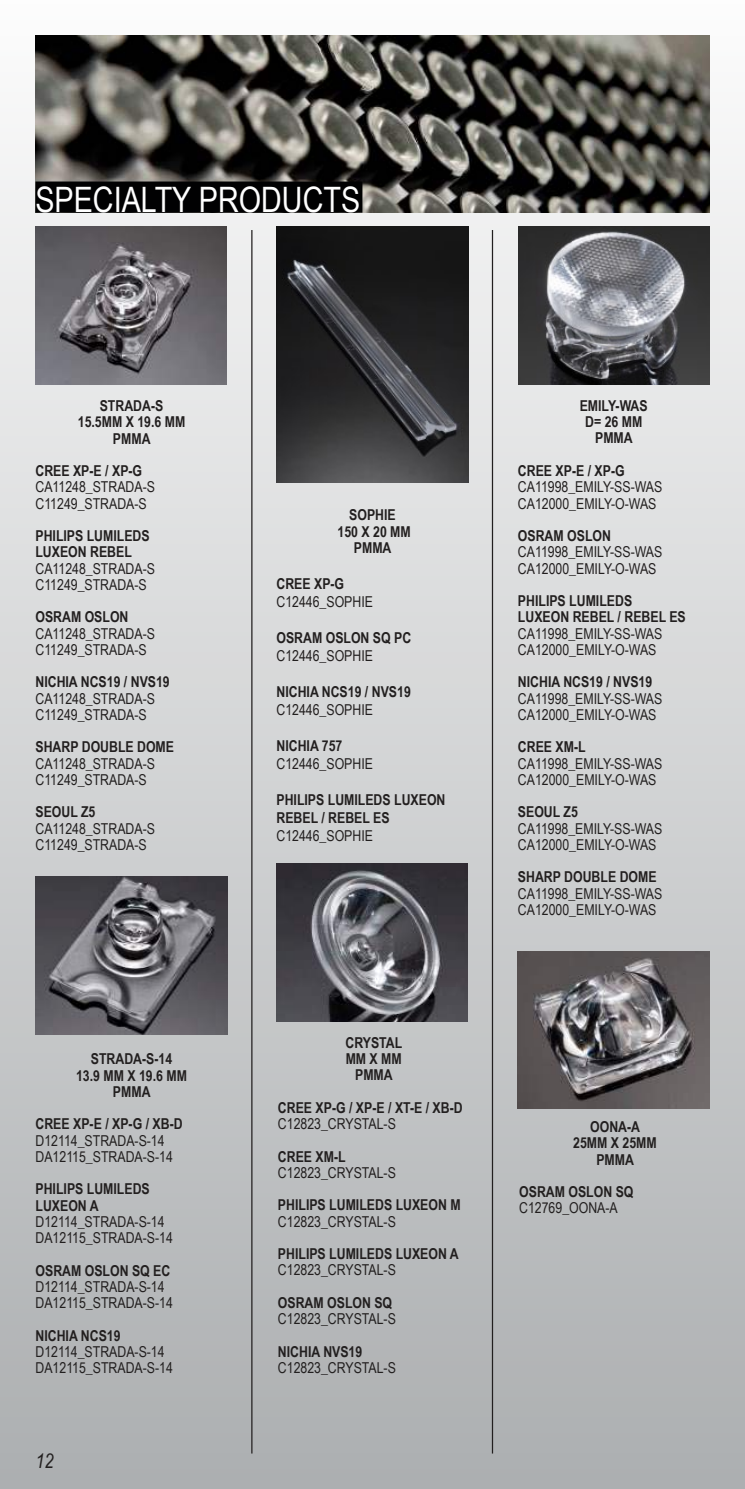
<style>
.page{position:relative;width:745px;height:1489px;background:#fff}
.page>*{position:absolute;margin:0;border:0;box-sizing:border-box;transform-origin:0 0}
.t1{font:35px "Arial Narrow";color:#fff}
.t2{font:italic 20px "Arial Narrow";color:#221f1f}
.t3{font:15px/16.2px "Arial Narrow";color:#221f1f}
.t4{font:700 15px/16.2px "Arial Narrow";color:#221f1f;text-align:center}
</style>
<div class="page">
<img style="left:0;top:35px;width:744px;height:1453px">
<img style="left:35px;top:227px;width:191px;height:157px">
<img style="left:35px;top:35px;width:674px;height:178px">
<div style="left:35px;top:181px;width:327px;height:32px;background:#010102;border:3px solid #010102"></div>
<img style="left:36px;top:876px;width:191px;height:158px">
<hr style="left:491px;top:230px;width:2px;height:1223px;background:#221f1f">
<hr style="left:251px;top:230px;width:1px;height:1223px;background:#221f1f">
<img style="left:276px;top:227px;width:191px;height:255px">
<img style="left:518px;top:227px;width:191px;height:157px">
<img style="left:276px;top:863px;width:191px;height:158px">
<img style="left:517px;top:951px;width:192px;height:157px">
<h1 class="t1" style="left:35px;top:186px;width:326px">SPECIALTY PRODUCTS</h1>
<p class="t4" style="left:78px;top:399px;width:109px">STRADA-S<br>15.5MM X 19.6 MM<br>PMMA</p>
<p class="t4" style="left:35px;top:464px;width:108px">CREE XP-E / XP-G</p>
<p class="t3" style="left:35px;top:480px;width:121px">CA11248_STRADA-S<br>C11249_STRADA-S</p>
<p class="t4" style="left:35px;top:529px;width:116px;text-align:left">PHILIPS LUMILEDS<br>LUXEON REBEL</p>
<p class="t3" style="left:35px;top:561px;width:121px">CA11248_STRADA-S<br>C11249_STRADA-S</p>
<p class="t4" style="left:35px;top:610px;width:94px">OSRAM OSLON</p>
<p class="t3" style="left:35px;top:626px;width:121px">CA11248_STRADA-S<br>C11249_STRADA-S</p>
<p class="t4" style="left:35px;top:675px;width:136px">NICHIA NCS19 / NVS19</p>
<p class="t3" style="left:35px;top:691px;width:121px">CA11248_STRADA-S<br>C11249_STRADA-S</p>
<p class="t4" style="left:35px;top:740px;width:140px">SHARP DOUBLE DOME</p>
<p class="t3" style="left:35px;top:756px;width:121px">CA11248_STRADA-S<br>C11249_STRADA-S</p>
<p class="t4" style="left:35px;top:805px;width:61px">SEOUL Z5</p>
<p class="t3" style="left:35px;top:821px;width:121px">CA11248_STRADA-S<br>C11249_STRADA-S</p>
<p class="t4" style="left:76px;top:1052px;width:112px">STRADA-S-14<br>13.9 MM X 19.6 MM<br>PMMA</p>
<p class="t4" style="left:35px;top:1117px;width:148px">CREE XP-E / XP-G / XB-D</p>
<p class="t3" style="left:35px;top:1133px;width:139px">D12114_STRADA-S-14<br>DA12115_STRADA-S-14</p>
<p class="t4" style="left:35px;top:1182px;width:116px;text-align:left">PHILIPS LUMILEDS<br>LUXEON A</p>
<p class="t3" style="left:35px;top:1214px;width:139px">D12114_STRADA-S-14<br>DA12115_STRADA-S-14</p>
<p class="t4" style="left:35px;top:1263px;width:136px">OSRAM OSLON SQ EC</p>
<p class="t3" style="left:35px;top:1279px;width:139px">D12114_STRADA-S-14<br>DA12115_STRADA-S-14</p>
<p class="t4" style="left:35px;top:1328px;width:86px">NICHIA NCS19</p>
<p class="t3" style="left:35px;top:1344px;width:139px">D12114_STRADA-S-14<br>DA12115_STRADA-S-14</p>
<h2 class="t2" style="left:35px;top:1449px;width:20px">12</h2>
<p class="t4" style="left:337px;top:508px;width:75px">SOPHIE<br>150 X 20 MM<br>PMMA</p>
<p class="t4" style="left:276px;top:577px;width:69px">CREE XP-G</p>
<p class="t3" style="left:276px;top:595px;width:98px">C12446_SOPHIE</p>
<p class="t4" style="left:276px;top:631px;width:136px">OSRAM OSLON SQ PC</p>
<p class="t3" style="left:276px;top:649px;width:98px">C12446_SOPHIE</p>
<p class="t4" style="left:276px;top:685px;width:136px">NICHIA NCS19 / NVS19</p>
<p class="t3" style="left:276px;top:703px;width:98px">C12446_SOPHIE</p>
<p class="t4" style="left:276px;top:739px;width:67px">NICHIA 757</p>
<p class="t3" style="left:276px;top:757px;width:98px">C12446_SOPHIE</p>
<p class="t4" style="left:276px;top:792px;width:170px;line-height:18px;text-align:left">PHILIPS LUMILEDS LUXEON<br>REBEL / REBEL ES</p>
<p class="t3" style="left:276px;top:829px;width:98px">C12446_SOPHIE</p>
<p class="t4" style="left:345px;top:1035px;width:58px">CRYSTAL<br>MM X MM<br>PMMA</p>
<p class="t4" style="left:278px;top:1100px;width:186px">CREE XP-G / XP-E / XT-E / XB-D</p>
<p class="t3" style="left:278px;top:1117px;width:119px">C12823_CRYSTAL-S</p>
<p class="t4" style="left:278px;top:1149px;width:69px">CREE XM-L</p>
<p class="t3" style="left:278px;top:1165px;width:119px">C12823_CRYSTAL-S</p>
<p class="t4" style="left:278px;top:1198px;width:184px">PHILIPS LUMILEDS LUXEON M</p>
<p class="t3" style="left:278px;top:1214px;width:119px">C12823_CRYSTAL-S</p>
<p class="t4" style="left:278px;top:1246px;width:182px">PHILIPS LUMILEDS LUXEON A</p>
<p class="t3" style="left:278px;top:1263px;width:119px">C12823_CRYSTAL-S</p>
<p class="t4" style="left:278px;top:1295px;width:116px">OSRAM OSLON SQ</p>
<p class="t3" style="left:278px;top:1311px;width:119px">C12823_CRYSTAL-S</p>
<p class="t4" style="left:278px;top:1344px;width:86px">NICHIA NVS19</p>
<p class="t3" style="left:278px;top:1360px;width:119px">C12823_CRYSTAL-S</p>
<p class="t4" style="left:579px;top:399px;width:69px">EMILY-WAS<br>D= 26 MM<br>PMMA</p>
<p class="t4" style="left:517px;top:464px;width:108px">CREE XP-E / XP-G</p>
<p class="t3" style="left:517px;top:480px;width:146px">CA11998_EMILY-SS-WAS<br>CA12000_EMILY-O-WAS</p>
<p class="t4" style="left:517px;top:529px;width:94px">OSRAM OSLON</p>
<p class="t3" style="left:517px;top:545px;width:146px">CA11998_EMILY-SS-WAS<br>CA12000_EMILY-O-WAS</p>
<p class="t4" style="left:517px;top:594px;width:169px;text-align:left">PHILIPS LUMILEDS<br>LUXEON REBEL / REBEL ES</p>
<p class="t3" style="left:517px;top:626px;width:146px">CA11998_EMILY-SS-WAS<br>CA12000_EMILY-O-WAS</p>
<p class="t4" style="left:517px;top:675px;width:136px">NICHIA NCS19 / NVS19</p>
<p class="t3" style="left:517px;top:691px;width:146px">CA11998_EMILY-SS-WAS<br>CA12000_EMILY-O-WAS</p>
<p class="t4" style="left:517px;top:740px;width:69px">CREE XM-L</p>
<p class="t3" style="left:517px;top:756px;width:146px">CA11998_EMILY-SS-WAS<br>CA12000_EMILY-O-WAS</p>
<p class="t4" style="left:517px;top:805px;width:61px">SEOUL Z5</p>
<p class="t3" style="left:517px;top:821px;width:146px">CA11998_EMILY-SS-WAS<br>CA12000_EMILY-O-WAS</p>
<p class="t4" style="left:517px;top:870px;width:140px">SHARP DOUBLE DOME</p>
<p class="t3" style="left:517px;top:886px;width:146px">CA11998_EMILY-SS-WAS<br>CA12000_EMILY-O-WAS</p>
<p class="t4" style="left:573px;top:1119px;width:85px">OONA-A<br>25MM X 25MM<br>PMMA</p>
<p class="t4" style="left:519px;top:1184px;width:116px">OSRAM OSLON SQ</p>
<p class="t3" style="left:519px;top:1201px;width:100px">C12769_OONA-A</p>
</div>
